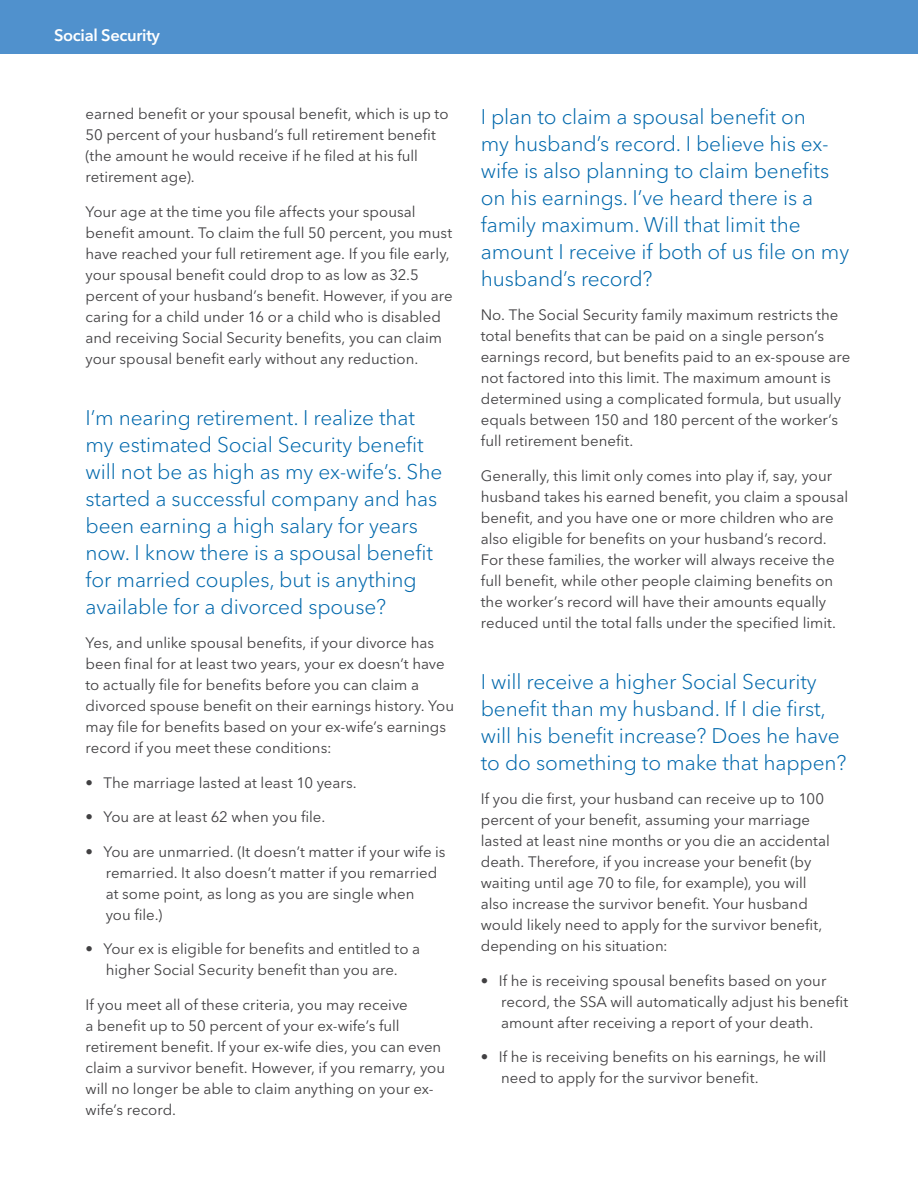
<style>
.page{position:relative;width:918px;height:1188px;background:#fff}
.page>*{position:absolute;margin:0;border:0;box-sizing:border-box;transform-origin:0 0}
.t1{font:300 21px/27px "Avenir Next LT Pro";letter-spacing:-.005em;color:#0068ac}
.t2{font:600 16.5px "Avenir Next LT Pro";letter-spacing:-.02em;color:#fff}
.t3{font:15px/21px "Avenir Next LT Pro";color:#414042}
</style>
<div class="page">
<div style="left:0;top:0;width:918px;height:54px;background:#5091cd"></div>
<p class="t2" style="left:54px;top:25px;width:108px">Social Security</p>
<p class="t3" style="left:86px;top:104px;width:365px">earned benefit or your spousal benefit, which is up to 50 percent of your husband’s full retirement benefit (the amount he would receive if he filed at his full retirement age).</p>
<p class="t3" style="left:86px;top:201px;width:369px">Your age at the time you file affects your spousal benefit amount. To claim the full 50 percent, you must have reached your full retirement age. If you file early, your spousal benefit could drop to as low as 32.5 percent of your husband’s benefit. However, if you are caring for a child under 16 or a child who is disabled and receiving Social Security benefits, you can claim your spousal benefit early without any reduction.</p>
<p class="t1" style="left:86px;top:404px;width:358px">I’m nearing retirement. I realize that my estimated Social Security benefit will not be as high as my ex-wife’s. She started a successful company and has been earning a high salary for years now. I know there is a spousal benefit for married couples, but is anything available for a divorced spouse?</p>
<p class="t3" style="left:86px;top:632px;width:370px">Yes, and unlike spousal benefits, if your divorce has been final for at least two years, your ex doesn’t have to actually file for benefits before you can claim a divorced spouse benefit on their earnings history. You may file for benefits based on your ex-wife’s earnings record if you meet these conditions:</p>
<p class="t3" style="left:86px;top:772px;width:273px">• The marriage lasted at least 10 years.</p>
<p class="t3" style="left:86px;top:806px;width:241px">• You are at least 62 when you file.</p>
<p class="t3" style="left:106px;top:841px;width:341px;text-indent:-20px">• You are unmarried. (It doesn’t matter if your wife is remarried. It also doesn’t matter if you remarried at some point, as long as you are single when<br>you file.)</p>
<p class="t3" style="left:86px;top:938px;width:336px;text-align:center">• Your ex is eligible for benefits and entitled to a higher Social Security benefit than you are.</p>
<p class="t3" style="left:86px;top:994px;width:361px">If you meet all of these criteria, you may receive<br>a benefit up to 50 percent of your ex-wife’s full retirement benefit. If your ex-wife dies, you can even claim a survivor benefit. However, if you remarry, you will no longer be able to claim anything on your ex&shy;wife’s record.</p>
<p class="t1" style="left:481px;top:103px;width:370px">I plan to claim a spousal benefit on<br>my husband’s record. I believe his ex&shy;wife is also planning to claim benefits on his earnings. I’ve heard there is a family maximum. Will that limit the amount I receive if both of us file on my husband’s record?</p>
<p class="t3" style="left:481px;top:305px;width:371px">No. The Social Security family maximum restricts the total benefits that can be paid on a single person’s earnings record, but benefits paid to an ex-spouse are not factored into this limit. The maximum amount is determined using a complicated formula, but usually equals between 150 and 180 percent of the worker’s full retirement benefit.</p>
<p class="t3" style="left:481px;top:465px;width:369px">Generally, this limit only comes into play if, say, your husband takes his earned benefit, you claim a spousal benefit, and you have one or more children who are also eligible for benefits on your husband’s record.<br>For these families, the worker will always receive the full benefit, while other people claiming benefits on the worker’s record will have their amounts equally reduced until the total falls under the specified limit.</p>
<h1 class="t1" style="left:481px;top:668px;width:367px">I will receive a higher Social Security benefit than my husband. If I die first, will his benefit increase? Does he have to do something to make that happen?</h1>
<p class="t3" style="left:481px;top:788px;width:351px">If you die first, your husband can receive up to 100 percent of your benefit, assuming your marriage lasted at least nine months or you die an accidental death. Therefore, if you increase your benefit (by waiting until age 70 to file, for example), you will also increase the survivor benefit. Your husband would likely need to apply for the survivor benefit, depending on his situation:</p>
<p class="t3" style="left:501px;top:970px;width:349px;text-indent:-20px">• If he is receiving spousal benefits based on your record, the SSA will automatically adjust his benefit amount after receiving a report of your death.</p>
<p class="t3" style="left:501px;top:1046px;width:327px;text-indent:-20px">• If he is receiving benefits on his earnings, he will need to apply for the survivor benefit.</p>
</div>
